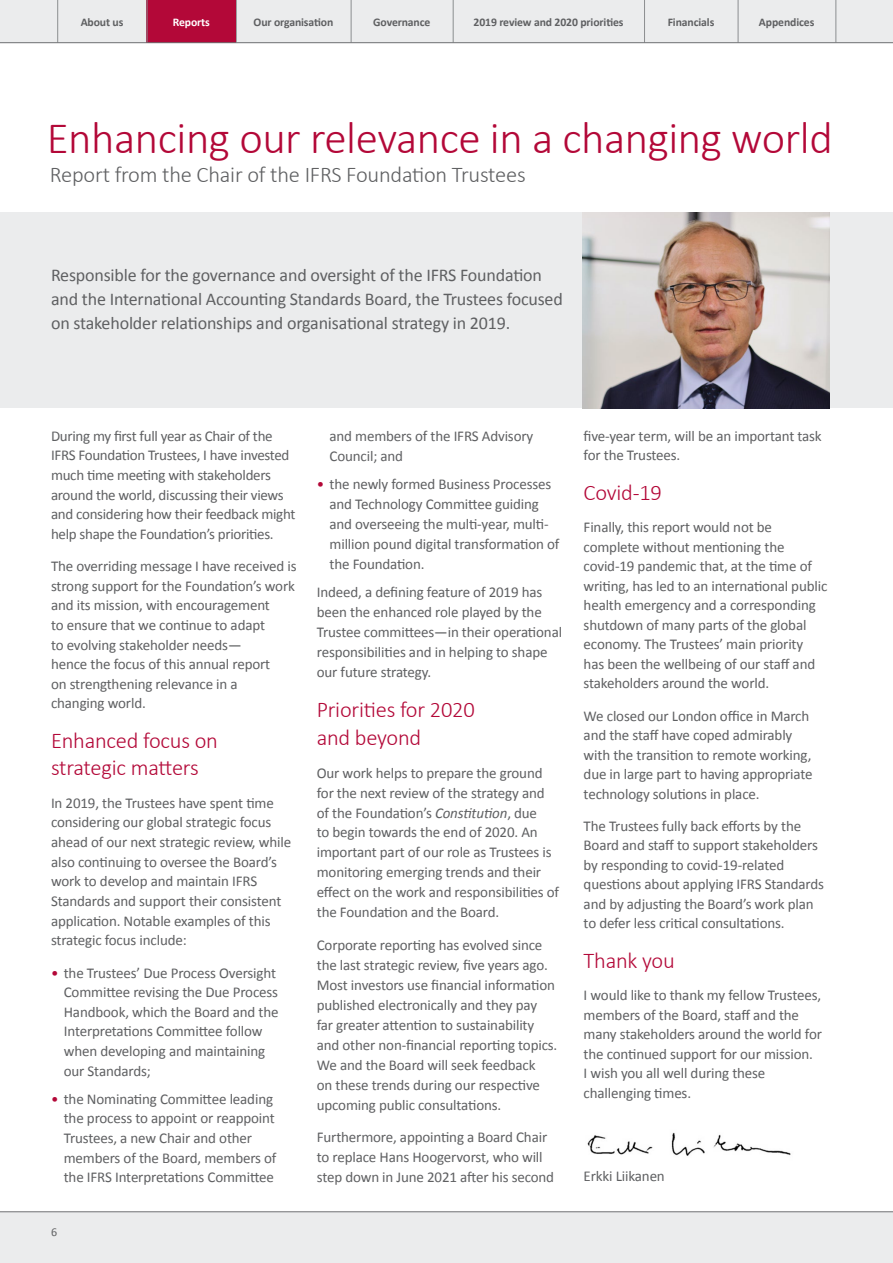
<style>
.page{position:relative;width:893px;height:1263px;background:#fff}
.page>*{position:absolute;margin:0;border:0;box-sizing:border-box;transform-origin:0 0}
.t1{font:300 45px "Calibri";letter-spacing:-.01em;color:#b30838}
.t2{font:300 22.5px/27.2px "Calibri";letter-spacing:-.01em;color:#b30838}
.t3{font:300 22.5px "Calibri";letter-spacing:-.01em;color:#5f6062}
.t4{font:18px/24px "Calibri";letter-spacing:-.01em;color:#5f6062}
.t5{font:15px/19.6px "Calibri";letter-spacing:-.01em;color:#5f6062}
.t6{font:12px "Calibri";color:#5f6062}
.t7{font:700 11.7px "Calibri";letter-spacing:-.01em;color:#5f6062}
.t8{font:700 11.7px "Calibri";letter-spacing:-.01em;color:#fff}
.s1{color:#b30838}
.s2{font-style:italic}
</style>
<div class="page">
<div style="left:0;top:0;width:893px;height:43px;background:#ebeced"></div>
<hr style="left:236px;top:0;width:1px;height:43px;background:#8b8e90">
<hr style="left:351px;top:0;width:1px;height:43px;background:#8b8e90">
<hr style="left:453px;top:0;width:1px;height:43px;background:#8b8e90">
<hr style="left:644px;top:0;width:1px;height:43px;background:#8b8e90">
<div style="left:0;top:1212px;width:893px;height:51px;background:#ebeced"></div>
<div style="left:147px;top:0;width:89px;height:43px;background:#b30838"></div>
<hr style="left:147px;top:0;width:1px;height:43px;background:#8b8e90">
<hr style="left:57px;top:0;width:1px;height:43px;background:#8b8e90">
<hr style="left:738px;top:0;width:1px;height:43px;background:#8b8e90">
<hr style="left:836px;top:0;width:1px;height:43px;background:#8b8e90">
<hr style="left:0;top:1211px;width:893px;height:1px;background:#6e7072">
<hr style="left:0;top:42px;width:893px;height:1px;background:#6e7072">
<div style="left:0;top:213px;width:893px;height:195px;background:#ebeced"></div>
<img style="left:583px;top:213px;width:246px;height:195px">
<img style="left:587px;top:1132px;width:204px;height:24px">
<p class="t7" style="left:81px;top:15px;width:44px">About us</p>
<p class="t8" style="left:173px;top:15px;width:39px">Reports</p>
<p class="t7" style="left:254px;top:15px;width:81px">Our organisation</p>
<p class="t7" style="left:373px;top:15px;width:59px">Governance</p>
<p class="t7" style="left:474px;top:15px;width:151px">2019 review and 2020 priorities</p>
<p class="t7" style="left:668px;top:15px;width:48px">Financials</p>
<p class="t7" style="left:759px;top:15px;width:57px">Appendices</p>
<h1 class="t1" style="left:47px;top:110px;width:787px">Enhancing our relevance in a changing world</h1>
<h2 class="t3" style="left:50px;top:160px;width:477px">Report from the Chair of the IFRS Foundation Trustees</h2>
<p class="t4" style="left:51px;top:263px;width:513px">Responsible for the governance and oversight of the IFRS Foundation and the International Accounting Standards Board, the Trustees focused on stakeholder relationships and organisational strategy in 2019.</p>
<p class="t5" style="left:51px;top:425px;width:246px">During my first full year as Chair of the IFRS Foundation Trustees, I have invested much time meeting with stakeholders around the world, discussing their views and considering how their feedback might help shape the Foundation’s priorities.</p>
<p class="t5" style="left:51px;top:556px;width:247px">The overriding message I have received is strong support for the Foundation’s work and its mission, with encouragement<br>to ensure that we continue to adapt<br>to evolving stakeholder needs—<br>hence the focus of this annual report<br>on strengthening relevance in a<br>changing world.</p>
<h2 class="t2" style="left:51px;top:727px;width:168px">Enhanced focus on strategic matters</h2>
<p class="t5" style="left:51px;top:792px;width:242px">In 2019, the Trustees have spent time considering our global strategic focus ahead of our next strategic review, while also continuing to oversee the Board’s work to develop and maintain IFRS Standards and support their consistent application. Notable examples of this strategic focus include:</p>
<p class="t5" style="left:64px;top:962px;width:216px;text-indent:-13px"><span class="s1">•</span> the Trustees’ Due Process Oversight<br>Committee revising the Due Process<br>Handbook, which the Board and the<br>Interpretations Committee follow when developing and maintaining our Standards;</p>
<p class="t5" style="left:64px;top:1088px;width:214px;text-indent:-13px"><span class="s1">•</span> the Nominating Committee leading the process to appoint or reappoint Trustees, a new Chair and other members of the Board, members of the IFRS Interpretations Committee</p>
<p class="t6" style="left:51px;top:1224px;width:8px">6</p>
<p class="t5" style="left:330px;top:425px;width:205px">and members of the IFRS Advisory<br>Council; and</p>
<p class="t5" style="left:330px;top:473px;width:231px;text-indent:-13px"><span class="s1">•</span> the newly formed Business Processes and Technology Committee guiding and overseeing the multi-year, multi&shy;million pound digital transformation of the Foundation.</p>
<p class="t5" style="left:317px;top:582px;width:247px">Indeed, a defining feature of 2019 has been the enhanced role played by the Trustee committees—in their operational responsibilities and in helping to shape our future strategy.</p>
<h2 class="t2" style="left:317px;top:696px;width:160px">Priorities for 2020 and beyond</h2>
<p class="t5" style="left:317px;top:762px;width:244px">Our work helps to prepare the ground for the next review of the strategy and of the Foundation’s <span class="s2">Constitution</span>, due<br>to begin towards the end of 2020. An important part of our role as Trustees is monitoring emerging trends and their effect on the work and responsibilities of the Foundation and the Board.</p>
<p class="t5" style="left:317px;top:934px;width:242px">Corporate reporting has evolved since the last strategic review, five years ago.<br>Most investors use financial information published electronically and they pay<br>far greater attention to sustainability and other non-financial reporting topics.<br>We and the Board will seek feedback<br>on these trends during our respective upcoming public consultations.</p>
<p class="t5" style="left:317px;top:1126px;width:239px">Furthermore, appointing a Board Chair to replace Hans Hoogervorst, who will step down in June 2021 after his second</p>
<p class="t5" style="left:584px;top:425px;width:240px">five-year term, will be an important task for the Trustees.</p>
<h2 class="t2" style="left:584px;top:479px;width:80px">Covid-19</h2>
<p class="t5" style="left:584px;top:517px;width:245px">Finally, this report would not be complete without mentioning the covid-19 pandemic that, at the time of writing, has led to an international public health emergency and a corresponding shutdown of many parts of the global economy. The Trustees’ main priority has been the wellbeing of our staff and stakeholders around the world.</p>
<p class="t5" style="left:584px;top:705px;width:231px">We closed our London office in March and the staff have coped admirably with the transition to remote working, due in large part to having appropriate technology solutions in place.</p>
<p class="t5" style="left:584px;top:815px;width:242px">The Trustees fully back efforts by the Board and staff to support stakeholders by responding to covid-19-related questions about applying IFRS Standards and by adjusting the Board’s work plan to defer less critical consultations.</p>
<h2 class="t2" style="left:584px;top:947px;width:93px">Thank you</h2>
<p class="t5" style="left:584px;top:985px;width:240px">I would like to thank my fellow Trustees, members of the Board, staff and the many stakeholders around the world for the continued support for our mission.<br>I wish you all well during these challenging times.</p>
<p class="t5" style="left:584px;top:1165px;width:83px">Erkki Liikanen</p>
</div>
